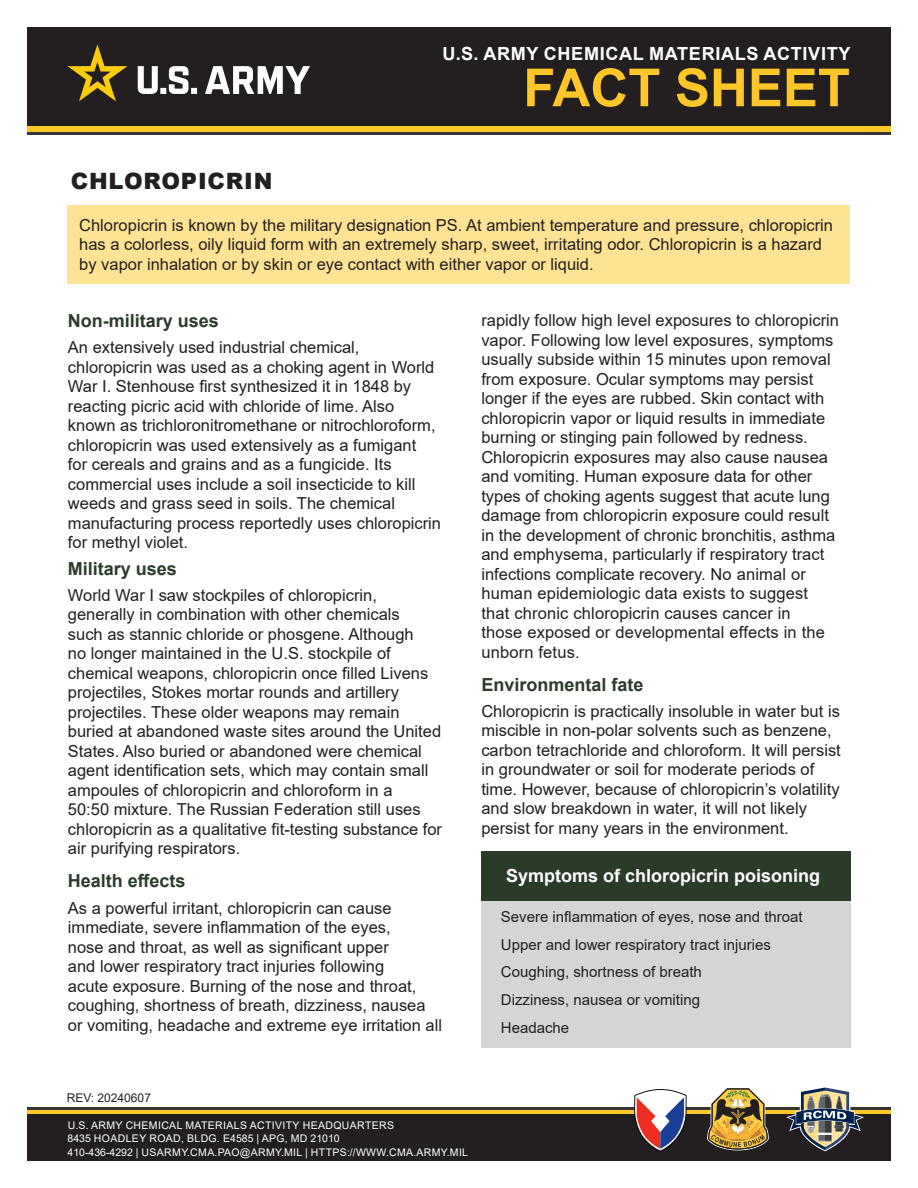
<style>
.page{position:relative;width:918px;height:1188px;background:#fff}
.page>*{position:absolute;margin:0;border:0;box-sizing:border-box;transform-origin:0 0}
.t1{font:700 52.5px "Arial";color:#ffc629}
.t2{font:900 22.5px "Arial";letter-spacing:.035em;color:#231f20}
.t3{font:700 18.15px "Arial";letter-spacing:.035em;color:#fff}
.Body_Text{font:700 18px "Arial";color:#2b3b2a}
.Description{font:700 18px "Arial";color:#fff}
.Body_Text-2{font:16.5px/19.5px "Arial";color:#231f20}
.Body_Text-3{font:15px "Arial";color:#231f20}
.t4{font:12px "Arial";color:#231f20}
.t5{font:10.5px/13.5px "Arial";letter-spacing:.035em;color:#fff}
</style>
<div class="page">
<div style="left:27px;top:27px;width:864px;height:99px;background:#231f20"></div>
<svg style="left:27px;top:1110px;width:864px;height:5px;background:#d3a428"></svg>
<hr style="left:27px;top:1107px;width:864px;height:3px;background:#363536">
<div style="left:27px;top:1115px;width:864px;height:46px;background:#231f20"></div>
<hr style="left:27px;top:132px;width:864px;height:3px;background:#363536">
<div style="left:27px;top:126px;width:864px;height:6px;background:#ffc629"></div>
<svg style="left:138px;top:66px;width:172px;height:28px"></svg>
<svg style="left:68px;top:44px;width:59px;height:57px"></svg>
<svg style="left:634px;top:1089px;width:53px;height:62px"></svg>
<svg style="left:707px;top:1088px;width:62px;height:62px"></svg>
<svg style="left:786px;top:1087px;width:78px;height:64px"></svg>
<div style="left:67px;top:205px;width:783px;height:79px;background:#ffe394"></div>
<div style="left:481px;top:900px;width:369px;height:148px;background:#d6d5d6"></div>
<div style="left:481px;top:851px;width:369px;height:50px;background:#2b3b2a"></div>
<p class="t2" style="left:71px;top:164px;width:203px">CHLOROPICRIN</p>
<p class="t3" style="left:443px;top:41px;width:409px">U.S. ARMY CHEMICAL MATERIALS ACTIVITY</p>
<h1 class="t1" style="left:523px;top:51px;width:328px">FACT SHEET</h1>
<p class="Body_Text-2" style="left:79px;top:215px;width:755px">Chloropicrin is known by the military designation PS. At ambient temperature and pressure, chloropicrin has a colorless, oily liquid form with an extremely sharp, sweet, irritating odor. Chloropicrin is a hazard by vapor inhalation or by skin or eye contact with either vapor or liquid.</p>
<p class="Body_Text" style="left:68px;top:308px;width:153px">Non-military uses</p>
<p class="Body_Text-2" style="left:68px;top:338px;width:375px">An extensively used industrial chemical, chloropicrin was used as a choking agent in World War I. Stenhouse first synthesized it in 1848 by reacting picric acid with chloride of lime. Also known as trichloronitromethane or nitrochloroform, chloropicrin was used extensively as a fumigant<br>for cereals and grains and as a fungicide. Its commercial uses include a soil insecticide to kill weeds and grass seed in soils. The chemical manufacturing process reportedly uses chloropicrin for methyl violet.</p>
<p class="Body_Text" style="left:68px;top:556px;width:111px">Military uses</p>
<p class="Body_Text-2" style="left:68px;top:585px;width:376px">World War I saw stockpiles of chloropicrin, generally in combination with other chemicals<br>such as stannic chloride or phosgene. Although<br>no longer maintained in the U.S. stockpile of chemical weapons, chloropicrin once filled Livens projectiles, Stokes mortar rounds and artillery projectiles. These older weapons may remain buried at abandoned waste sites around the United States. Also buried or abandoned were chemical agent identification sets, which may contain small ampoules of chloropicrin and chloroform in a<br>50:50 mixture. The Russian Federation still uses chloropicrin as a qualitative fit-testing substance for air purifying respirators.</p>
<p class="Body_Text" style="left:68px;top:868px;width:119px">Health effects</p>
<p class="Body_Text-2" style="left:68px;top:898px;width:376px">As a powerful irritant, chloropicrin can cause immediate, severe inflammation of the eyes,<br>nose and throat, as well as significant upper<br>and lower respiratory tract injuries following<br>acute exposure. Burning of the nose and throat, coughing, shortness of breath, dizziness, nausea or vomiting, headache and extreme eye irritation all</p>
<p class="Body_Text-2" style="left:481px;top:310px;width:359px">rapidly follow high level exposures to chloropicrin vapor. Following low level exposures, symptoms usually subside within 15 minutes upon removal from exposure. Ocular symptoms may persist longer if the eyes are rubbed. Skin contact with chloropicrin vapor or liquid results in immediate burning or stinging pain followed by redness.<br>Chloropicrin exposures may also cause nausea and vomiting. Human exposure data for other types of choking agents suggest that acute lung damage from chloropicrin exposure could result in the development of chronic bronchitis, asthma and emphysema, particularly if respiratory tract infections complicate recovery. No animal or human epidemiologic data exists to suggest that chronic chloropicrin causes cancer in<br>those exposed or developmental effects in the unborn fetus.</p>
<p class="Body_Text" style="left:481px;top:671px;width:164px">Environmental fate</p>
<p class="Body_Text-2" style="left:481px;top:701px;width:361px">Chloropicrin is practically insoluble in water but is miscible in non-polar solvents such as benzene, carbon tetrachloride and chloroform. It will persist in groundwater or soil for moderate periods of time. However, because of chloropicrin’s volatility and slow breakdown in water, it will not likely persist for many years in the environment.</p>
<p class="Description" style="left:506px;top:863px;width:316px">Symptoms of chloropicrin poisoning</p>
<p class="Body_Text-3" style="left:501px;top:906px;width:303px">Severe inflammation of eyes, nose and throat</p>
<p class="Body_Text-3" style="left:501px;top:934px;width:272px">Upper and lower respiratory tract injuries</p>
<p class="Body_Text-3" style="left:501px;top:962px;width:202px">Coughing, shortness of breath</p>
<p class="Body_Text-3" style="left:501px;top:990px;width:201px">Dizziness, nausea or vomiting</p>
<p class="Body_Text-3" style="left:501px;top:1017px;width:70px">Headache</p>
<p class="t4" style="left:67px;top:1090px;width:86px">REV: 20240607</p>
<p class="t5" style="left:68px;top:1118px;width:402px">U.S. ARMY CHEMICAL MATERIALS ACTIVITY HEADQUARTERS<br>8435 HOADLEY ROAD, BLDG. E4585 | APG, MD 21010<br>410-436-4292 | USARMY.CMA.PAO@ARMY.MIL | HTTPS://WWW.CMA.ARMY.MIL</p>
</div>
